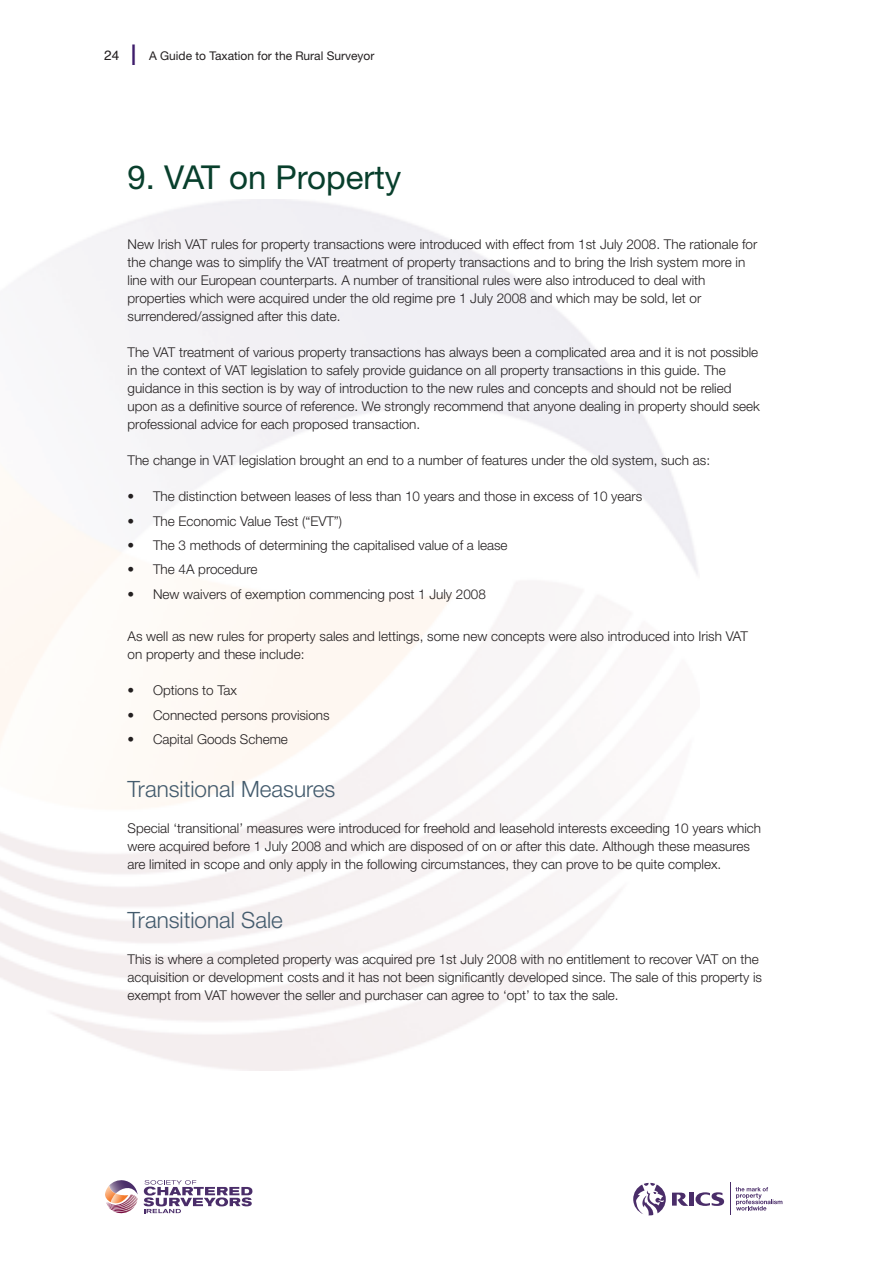
<style>
.page{position:relative;width:893px;height:1263px;background:#fff}
.page>*{position:absolute;margin:0;border:0;box-sizing:border-box;transform-origin:0 0}
.t1{font:33px "Helvetica Neue";color:#083f2c}
.t2{font:300 22.5px "Helvetica Neue";color:#435b6d}
.t3{font:300 13.5px/18px "Helvetica Neue";color:#231f20}
.t4{font:13.5px "Helvetica";color:#231f20}
.t5{font:12px "Helvetica Neue";color:#231f20}
.s1{font-size:28.5px;color:#3e1d6b}
</style>
<div class="page">
<svg style="left:105px;top:1180px;width:33px;height:34px"></svg>
<svg style="left:144px;top:1180px;width:108px;height:33px"></svg>
<svg style="left:695px;top:1192px;width:29px;height:14px"></svg>
<div style="left:689px;top:1192px;width:5px;height:13px;background:#4a2d69"></div>
<svg style="left:672px;top:1192px;width:16px;height:14px"></svg>
<svg style="left:633px;top:1183px;width:33px;height:32px"></svg>
<hr style="left:730px;top:1182px;width:1px;height:33px;background:#4a2d69">
<svg style="left:736px;top:1187px;width:46px;height:23px"></svg>
<p class="t4" style="left:104px;top:49px;width:35px">24 <span class="s1">|</span></p>
<p class="t5" style="left:149px;top:51px;width:227px">A Guide to Taxation for the Rural Surveyor</p>
<h1 class="t1" style="left:128px;top:166px;width:275px">9. VAT on Property</h1>
<p class="t3" style="left:128px;top:237px;width:631px">New Irish VAT rules for property transactions were introduced with effect from 1st July 2008. The rationale for the change was to simplify the VAT treatment of property transactions and to bring the Irish system more in line with our European counterparts. A number of transitional rules were also introduced to deal with properties which were acquired under the old regime pre 1 July 2008 and which may be sold, let or surrendered/assigned after this date.</p>
<p class="t3" style="left:128px;top:345px;width:634px">The VAT treatment of various property transactions has always been a complicated area and it is not possible in the context of VAT legislation to safely provide guidance on all property transactions in this guide. The guidance in this section is by way of introduction to the new rules and concepts and should not be relied upon as a definitive source of reference. We strongly recommend that anyone dealing in property should seek professional advice for each proposed transaction.</p>
<p class="t3" style="left:128px;top:453px;width:584px">The change in VAT legislation brought an end to a number of features under the old system, such as:</p>
<p class="t3" style="left:128px;top:489px;width:516px">• The distinction between leases of less than 10 years and those in excess of 10 years</p>
<p class="t3" style="left:128px;top:513px;width:216px">• The Economic Value Test (“EVT”)</p>
<p class="t3" style="left:128px;top:537px;width:382px">• The 3 methods of determining the capitalised value of a lease</p>
<p class="t3" style="left:128px;top:562px;width:131px">• The 4A procedure</p>
<p class="t3" style="left:128px;top:586px;width:360px">• New waivers of exemption commencing post 1 July 2008</p>
<p class="t3" style="left:128px;top:629px;width:622px">As well as new rules for property sales and lettings, some new concepts were also introduced into Irish VAT on property and these include:</p>
<p class="t3" style="left:128px;top:683px;width:111px">• Options to Tax</p>
<p class="t3" style="left:128px;top:707px;width:204px">• Connected persons provisions</p>
<p class="t3" style="left:128px;top:731px;width:162px">• Capital Goods Scheme</p>
<h2 class="t2" style="left:128px;top:781px;width:209px">Transitional Measures</h2>
<p class="t3" style="left:128px;top:821px;width:635px">Special ‘transitional’ measures were introduced for freehold and leasehold interests exceeding 10 years which were acquired before 1 July 2008 and which are disposed of on or after this date. Although these measures are limited in scope and only apply in the following circumstances, they can prove to be quite complex.</p>
<h2 class="t2" style="left:128px;top:912px;width:157px">Transitional Sale</h2>
<p class="t3" style="left:128px;top:951px;width:636px">This is where a completed property was acquired pre 1st July 2008 with no entitlement to recover VAT on the acquisition or development costs and it has not been significantly developed since. The sale of this property is exempt from VAT however the seller and purchaser can agree to ‘opt’ to tax the sale.</p>
</div>
